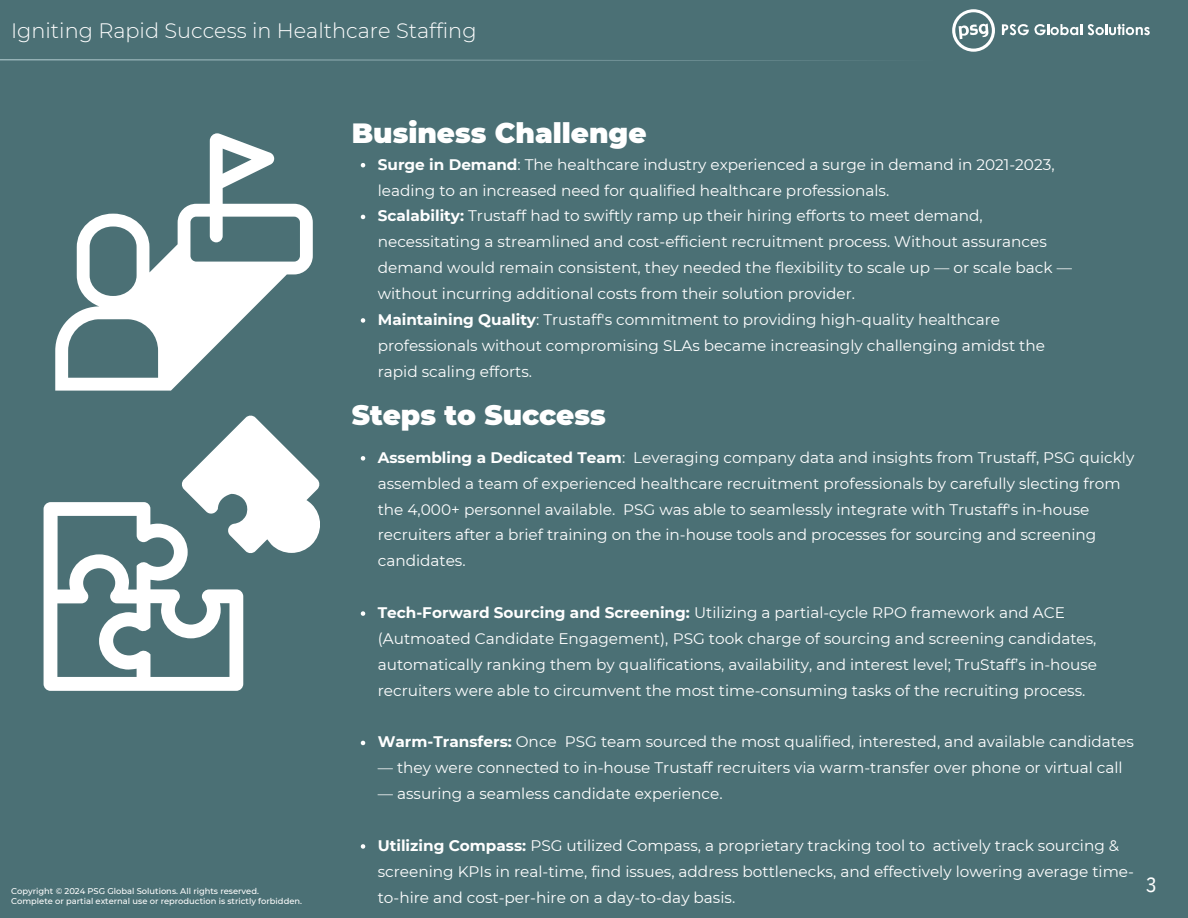
<style>
.page{position:relative;width:1188px;height:918px;background:#4b7075}
.page>*{position:absolute;margin:0;border:0;box-sizing:border-box;transform-origin:0 0}
.t1{font:900 27.75px "Montserrat";color:#fff}
.t2{font:300 20.85px "Montserrat";color:#fff}
.t3{font:20.85px "IBM Plex Sans Cond";color:#fff}
.t4{font:15.3px/25.8px "Montserrat";color:#fff}
.t5{font:500 8.4px "Montserrat";color:#fff}
.s1{font-weight:700}
</style>
<div class="page">
<svg style="left:44px;top:416px;width:276px;height:275px"></svg>
<svg style="left:55px;top:133px;width:258px;height:258px"></svg>
<svg style="left:0;top:59px;width:549px;height:1px"></svg>
<svg style="left:952px;top:9px;width:43px;height:43px"></svg>
<div style="left:955px;top:12px;width:37px;height:37px;background:#4b7075;border-radius:50%"></div>
<svg style="left:959px;top:24px;width:30px;height:15px"></svg>
<svg style="left:1002px;top:24px;width:80px;height:11px"></svg>
<svg style="left:1088px;top:24px;width:62px;height:11px"></svg>
<svg style="left:361px;top:456px;width:4px;height:5px"></svg>
<svg style="left:361px;top:611px;width:4px;height:5px"></svg>
<svg style="left:361px;top:741px;width:4px;height:4px"></svg>
<svg style="left:361px;top:844px;width:4px;height:5px"></svg>
<svg style="left:361px;top:163px;width:4px;height:4px"></svg>
<svg style="left:361px;top:215px;width:4px;height:4px"></svg>
<svg style="left:361px;top:318px;width:4px;height:5px"></svg>
<p class="t2" style="left:11px;top:18px;width:467px">Igniting Rapid Success in Healthcare Staffing</p>
<h2 class="t5" style="left:11px;top:886px;width:249px">Copyright © 2024 PSG Global Solutions. All rights reserved.</h2>
<p class="t5" style="left:11px;top:895px;width:292px">Complete or partial external use or reproduction is strictly forbidden.</p>
<h1 class="t1" style="left:352px;top:116px;width:296px">Business Challenge</h1>
<p class="t4" style="left:378px;top:151px;width:678px"><span class="s1">Surge in Demand</span>: The healthcare industry experienced a surge in demand in 2021-2023, leading to an increased need for qualified healthcare professionals.</p>
<p class="t4" style="left:378px;top:203px;width:696px"><span class="s1">Scalability:</span> Trustaff had to swiftly ramp up their hiring efforts to meet demand, necessitating a streamlined and cost-efficient recruitment process. Without assurances demand would remain consistent, they needed the flexibility to scale up — or scale back — without incurring additional costs from their solution provider.</p>
<p class="t4" style="left:378px;top:307px;width:669px"><span class="s1">Maintaining Quality</span>: Trustaff's commitment to providing high-quality healthcare professionals without compromising SLAs became increasingly challenging amidst the rapid scaling efforts.</p>
<p class="t1" style="left:352px;top:399px;width:256px">Steps to Success</p>
<p class="t4" style="left:378px;top:444px;width:758px"><span class="s1">Assembling a Dedicated Team</span>: Leveraging company data and insights from Trustaff, PSG quickly assembled a team of experienced healthcare recruitment professionals by carefully slecting from the 4,000+ personnel available. PSG was able to seamlessly integrate with Trustaff's in-house recruiters after a brief training on the in-house tools and processes for sourcing and screening candidates.</p>
<p class="t4" style="left:378px;top:600px;width:721px"><span class="s1">Tech-Forward Sourcing and Screening:</span> Utilizing a partial-cycle RPO framework and ACE (Autmoated Candidate Engagement), PSG took charge of sourcing and screening candidates, automatically ranking them by qualifications, availability, and interest level; TruStaff’s in-house recruiters were able to circumvent the most time-consuming tasks of the recruiting process.</p>
<h1 class="t4" style="left:378px;top:729px;width:758px"><span class="s1">Warm-Transfers:</span> Once PSG team sourced the most qualified, interested, and available candidates</h1>
<h1 class="t4" style="left:378px;top:755px;width:746px">— they were connected to in-house Trustaff recruiters via warm-transfer over phone or virtual call</h1>
<h1 class="t4" style="left:378px;top:781px;width:346px">— assuring a seamless candidate experience.</h1>
<p class="t4" style="left:378px;top:833px;width:758px"><span class="s1">Utilizing Compass:</span> PSG utilized Compass, a proprietary tracking tool to actively track sourcing &amp; screening KPIs in real-time, find issues, address bottlenecks, and effectively lowering average time&shy;to-hire and cost-per-hire on a day-to-day basis.</p>
<p class="t3" style="left:1146px;top:871px;width:13px">3</p>
</div>
